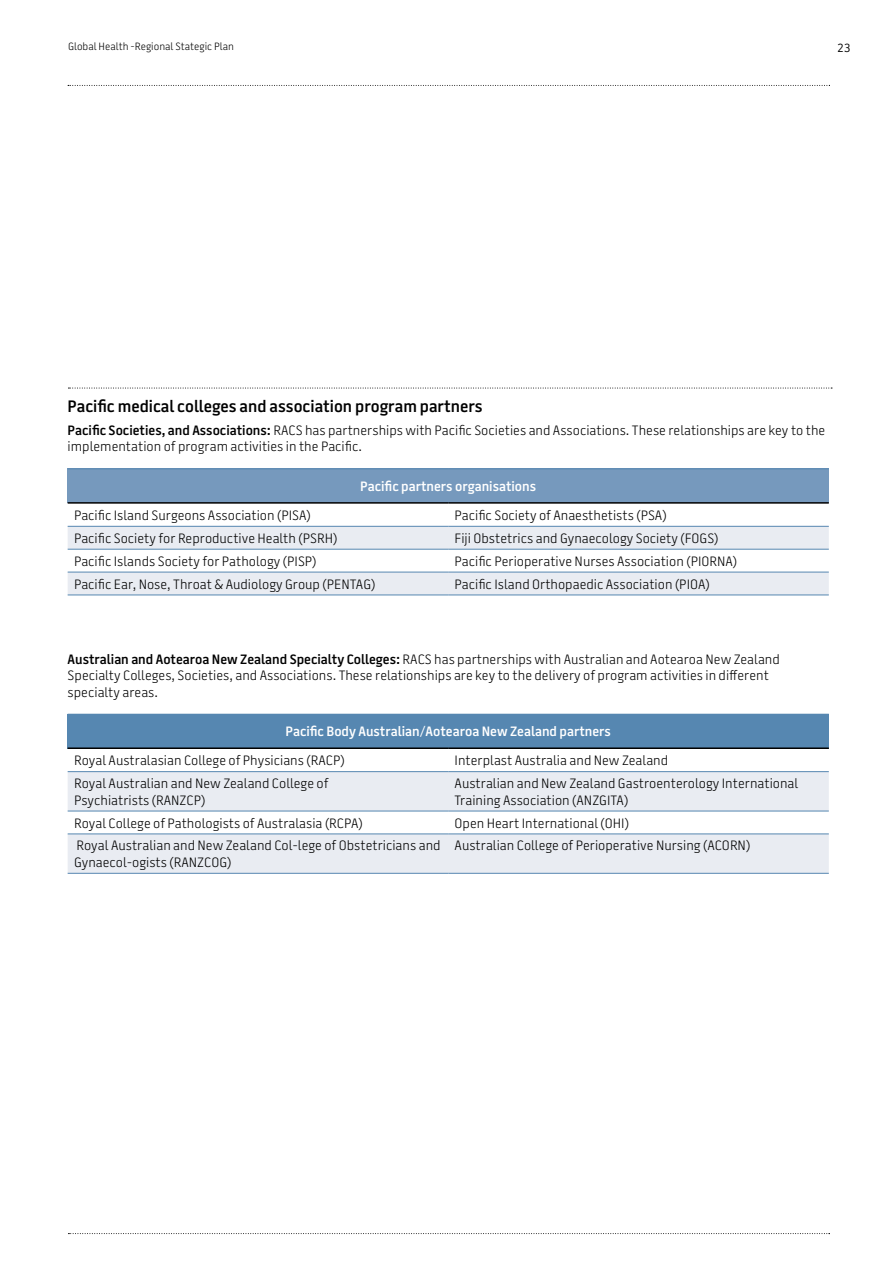
<style>
.page{position:relative;width:893px;height:1263px;background:#fff}
.page>*{position:absolute;margin:0;border:0;box-sizing:border-box;transform-origin:0 0}
.t1{font:600 16.5px "Battersea";color:#000}
.t2{font:300 13.5px/16.5px "Battersea";color:#000}
.t3{font:600 13.5px "Battersea";color:#fff}
.t4{font:12px "Battersea";color:#000}
.t5{font:300 10.5px "Battersea";color:#000}
.s1{font-weight:600}
</style>
<div class="page">
<svg style="left:68px;top:1233px;width:762px;height:1px"></svg>
<svg style="left:68px;top:85px;width:762px;height:1px"></svg>
<svg style="left:68px;top:388px;width:764px;height:1px"></svg>
<div style="left:68px;top:469px;width:761px;height:34px;background:#7699bd"></div>
<svg style="left:68px;top:527px;width:761px;height:68px;fill:#e9ecf2"></svg>
<hr style="left:68px;top:526px;width:380px;height:1px;background:#5687b1">
<hr style="left:448px;top:526px;width:381px;height:1px;background:#5687b1">
<hr style="left:68px;top:549px;width:380px;height:1px;background:#5687b1">
<hr style="left:448px;top:549px;width:381px;height:1px;background:#5687b1">
<hr style="left:68px;top:572px;width:380px;height:1px;background:#5687b1">
<hr style="left:448px;top:572px;width:381px;height:1px;background:#5687b1">
<hr style="left:68px;top:595px;width:380px;height:1px;background:#5687b1">
<hr style="left:448px;top:595px;width:381px;height:1px;background:#5687b1">
<hr style="left:68px;top:468px;width:380px;height:1px;background:#5687b1">
<hr style="left:448px;top:468px;width:381px;height:1px;background:#5687b1">
<hr style="left:68px;top:502px;width:380px;height:2px;background:#000">
<hr style="left:448px;top:502px;width:381px;height:2px;background:#000">
<div style="left:68px;top:714px;width:761px;height:34px;background:#5687b1"></div>
<svg style="left:68px;top:772px;width:761px;height:101px;fill:#e9ecf2"></svg>
<hr style="left:68px;top:771px;width:380px;height:1px;background:#5687b1">
<hr style="left:448px;top:771px;width:381px;height:1px;background:#5687b1">
<hr style="left:68px;top:811px;width:380px;height:1px;background:#5687b1">
<hr style="left:448px;top:811px;width:381px;height:1px;background:#5687b1">
<hr style="left:68px;top:834px;width:380px;height:1px;background:#5687b1">
<hr style="left:448px;top:834px;width:381px;height:1px;background:#5687b1">
<hr style="left:68px;top:873px;width:380px;height:1px;background:#5687b1">
<hr style="left:448px;top:873px;width:381px;height:1px;background:#5687b1">
<hr style="left:68px;top:747px;width:380px;height:2px;background:#000">
<hr style="left:448px;top:747px;width:381px;height:2px;background:#000">
<p class="t5" style="left:68px;top:40px;width:167px">Global Health -Regional Stategic Plan</p>
<p class="t4" style="left:837px;top:39px;width:15px">23</p>
<p class="t1" style="left:68px;top:395px;width:417px">Pacific medical colleges and association program partners</p>
<p class="t2" style="left:68px;top:422px;width:759px"><span class="s1">Pacific Societies, and Associations:</span> RACS has partnerships with Pacific Societies and Associations. These relationships are key to the implementation of program activities in the Pacific.</p>
<p class="t3" style="left:360px;top:477px;width:177px">Pacific partners organisations</p>
<p class="t2" style="left:74px;top:507px;width:238px">Pacific Island Surgeons Association (PISA)</p>
<p class="t2" style="left:455px;top:507px;width:214px">Pacific Society of Anaesthetists (PSA)</p>
<p class="t2" style="left:74px;top:530px;width:265px">Pacific Society for Reproductive Health (PSRH)</p>
<p class="t2" style="left:455px;top:530px;width:265px">Fiji Obstetrics and Gynaecology Society (FOGS)</p>
<p class="t2" style="left:74px;top:553px;width:244px">Pacific Islands Society for Pathology (PISP)</p>
<p class="t2" style="left:455px;top:553px;width:284px">Pacific Perioperative Nurses Association (PIORNA)</p>
<p class="t2" style="left:74px;top:576px;width:303px">Pacific Ear, Nose, Throat &amp; Audiology Group (PENTAG)</p>
<p class="t2" style="left:455px;top:576px;width:257px">Pacific Island Orthopaedic Association (PIOA)</p>
<p class="t2" style="left:68px;top:651px;width:714px"><span class="s1">Australian and Aotearoa New Zealand Specialty Colleges:</span> RACS has partnerships with Australian and Aotearoa New Zealand<br>Specialty Colleges, Societies, and Associations. These relationships are key to the delivery of program activities in different specialty areas.</p>
<p class="t3" style="left:286px;top:722px;width:327px">Pacific Body Australian/Aotearoa New Zealand partners</p>
<p class="t2" style="left:74px;top:752px;width:272px">Royal Australasian College of Physicians (RACP)</p>
<p class="t2" style="left:455px;top:752px;width:215px">Interplast Australia and New Zealand</p>
<p class="t2" style="left:74px;top:775px;width:256px">Royal Australian and New Zealand College of<br>Psychiatrists (RANZCP)</p>
<p class="t2" style="left:455px;top:775px;width:345px">Australian and New Zealand Gastroenterology International<br>Training Association (ANZGITA)</p>
<p class="t2" style="left:74px;top:815px;width:290px">Royal College of Pathologists of Australasia (RCPA)</p>
<p class="t2" style="left:455px;top:815px;width:176px">Open Heart International (OHI)</p>
<p class="t2" style="left:74px;top:838px;width:368px">Royal Australian and New Zealand Col-lege of Obstetricians and<br>Gynaecol-ogists (RANZCOG)</p>
<p class="t2" style="left:455px;top:838px;width:297px">Australian College of Perioperative Nursing (ACORN)</p>
</div>
